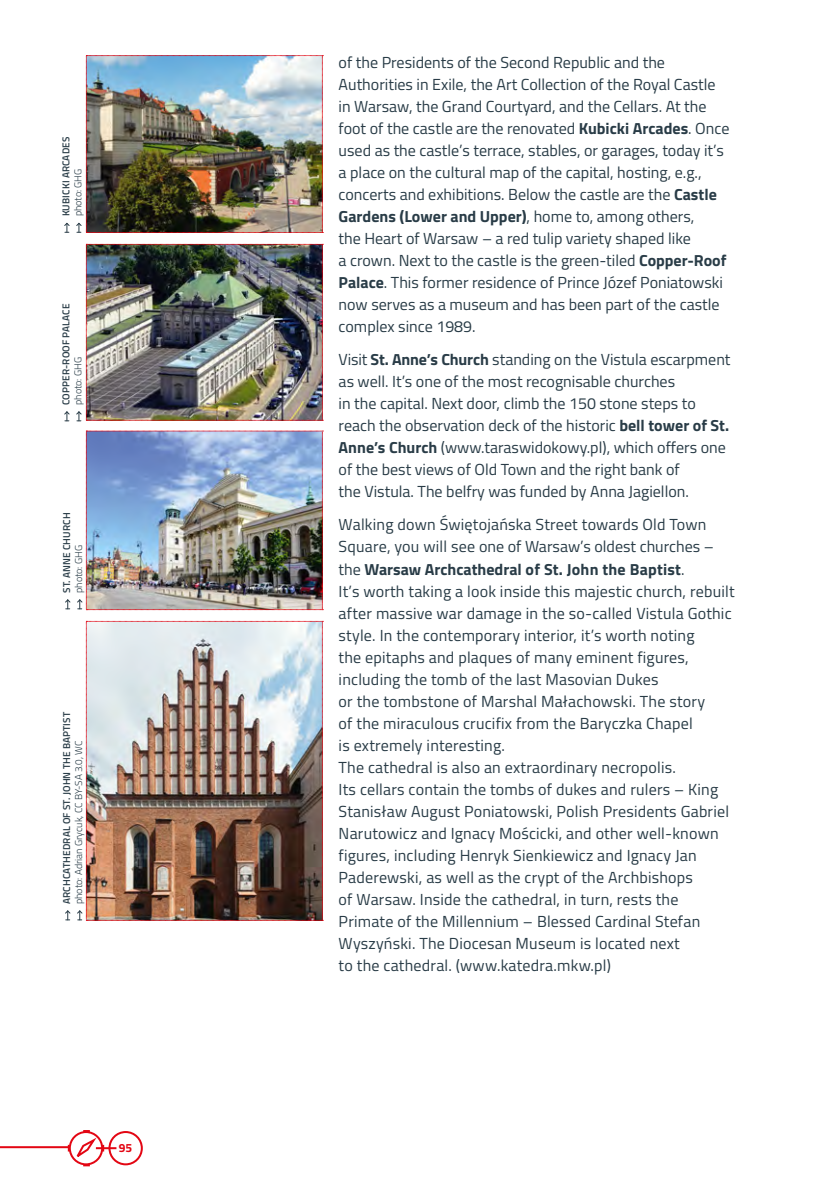
<style>
.page{position:relative;width:840px;height:1191px;background:#fff}
.page>*{position:absolute;margin:0;border:0;box-sizing:border-box;transform-origin:0 0}
.t1{font:16px/22px "Titillium";letter-spacing:.005em;color:#293c47}
.t2{font:700 12px "Titillium";color:#e30613}
.t3{font:600 10px "Titillium";letter-spacing:.01em;color:#293c47}
.t4{font:300 10px "Titillium";color:#293c47}
.s1{font-weight:700}
</style>
<div class="page">
<svg style="left:68px;top:1130px;width:36px;height:36px"></svg>
<div style="left:108px;top:1131px;width:35px;height:34px;border:2px solid #e30613;border-radius:50%"></div>
<hr style="left:0;top:1146px;width:69px;height:2px;background:#e30613">
<hr style="left:96px;top:1147px;width:20px;height:2px;background:#e30613">
<svg style="left:64px;top:223px;width:6px;height:10px"></svg>
<img style="left:76px;top:55px;width:247px;height:178px">
<svg style="left:64px;top:411px;width:6px;height:10px"></svg>
<img style="left:76px;top:244px;width:247px;height:177px">
<svg style="left:65px;top:599px;width:6px;height:10px"></svg>
<img style="left:77px;top:431px;width:246px;height:179px">
<svg style="left:65px;top:910px;width:6px;height:10px"></svg>
<img style="left:77px;top:621px;width:246px;height:300px">
<p class="t3" style="left:58px;top:216px;width:81px;rotate:-90deg">KUBICKI ARCADES</p>
<p class="t4" style="left:71px;top:216px;width:49px;rotate:-90deg">photo: GHG</p>
<p class="t3" style="left:58px;top:405px;width:103px;rotate:-90deg">COPPER-ROOF PALACE</p>
<p class="t4" style="left:71px;top:405px;width:49px;rotate:-90deg">photo: GHG</p>
<p class="t3" style="left:59px;top:593px;width:82px;rotate:-90deg">ST. ANNE CHURCH</p>
<p class="t4" style="left:71px;top:593px;width:49px;rotate:-90deg">photo: GHG</p>
<p class="t3" style="left:59px;top:904px;width:193px;rotate:-90deg">ARCHCATHEDRAL OF ST. JOHN THE BAPTIST</p>
<p class="t4" style="left:71px;top:904px;width:165px;rotate:-90deg">photo: Adrian Grycuk, CC BY-SA 3.0, WC</p>
<p class="t2" style="left:119px;top:1138px;width:15px">95</p>
<p class="t1" style="left:338px;top:50px;width:392px">of the Presidents of the Second Republic and the Authorities in Exile, the Art Collection of the Royal Castle in Warsaw, the Grand Courtyard, and the Cellars. At the foot of the castle are the renovated <span class="s1">Kubicki Arcades</span>. Once used as the castle’s terrace, stables, or garages, today it’s a place on the cultural map of the capital, hosting, e.g., concerts and exhibitions. Below the castle are the <span class="s1">Castle Gardens (Lower and Upper)</span>, home to, among others,<br>the Heart of Warsaw – a red tulip variety shaped like<br>a crown. Next to the castle is the green-tiled <span class="s1">Copper-Roof Palace</span>. This former residence of Prince Józef Poniatowski now serves as a museum and has been part of the castle complex since 1989.</p>
<p class="t1" style="left:338px;top:348px;width:393px">Visit <span class="s1">St. Anne’s Church</span> standing on the Vistula escarpment as well. It’s one of the most recognisable churches<br>in the capital. Next door, climb the 150 stone steps to reach the observation deck of the historic <span class="s1">bell tower of St.<br>Anne’s Church</span> (www.taraswidokowy.pl), which offers one of the best views of Old Town and the right bank of<br>the Vistula. The belfry was funded by Anna Jagiellon.</p>
<p class="t1" style="left:338px;top:513px;width:397px">Walking down Świętojańska Street towards Old Town Square, you will see one of Warsaw’s oldest churches – the <span class="s1">Warsaw Archcathedral of St. John the Baptist</span>.<br>It’s worth taking a look inside this majestic church, rebuilt after massive war damage in the so-called Vistula Gothic style. In the contemporary interior, it’s worth noting<br>the epitaphs and plaques of many eminent figures, including the tomb of the last Masovian Dukes<br>or the tombstone of Marshal Małachowski. The story<br>of the miraculous crucifix from the Baryczka Chapel<br>is extremely interesting.<br>The cathedral is also an extraordinary necropolis.<br>Its cellars contain the tombs of dukes and rulers – King Stanisław August Poniatowski, Polish Presidents Gabriel Narutowicz and Ignacy Mościcki, and other well-known figures, including Henryk Sienkiewicz and Ignacy Jan Paderewski, as well as the crypt of the Archbishops<br>of Warsaw. Inside the cathedral, in turn, rests the Primate of the Millennium – Blessed Cardinal Stefan Wyszyński. The Diocesan Museum is located next<br>to the cathedral. (www.katedra.mkw.pl)</p>
</div>
